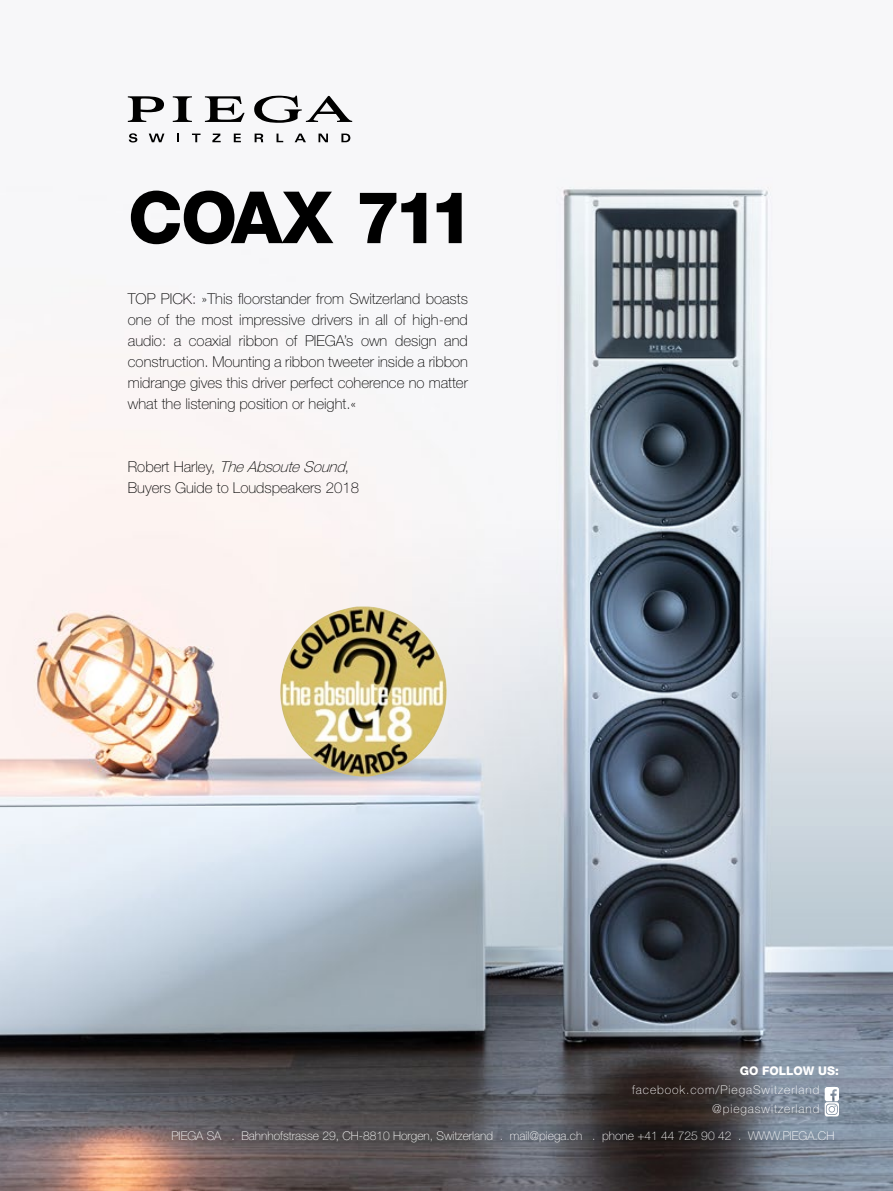
<style>
.page{position:relative;width:893px;height:1191px;background:#fff}
.page>*{position:absolute;margin:0;border:0;box-sizing:border-box;transform-origin:0 0}
.t1{font:800 72px "Helvetica Neue LT Std";letter-spacing:-.08em;color:#000}
.t2{font:100 15px/21px "Helvetica Neue LT Std";color:#000;text-align:justify}
.t3{font:100 12px "Helvetica Neue LT Std";color:#fff}
.t4{font:100 12px/19px "Helvetica Neue LT Std";letter-spacing:.08em;color:#fff;text-align:right}
.t5{font:800 12px "Helvetica Neue LT Std";color:#fff}
.s1{font-style:italic}
</style>
<div class="page">
<img style="left:0;top:95px;width:893px;height:1096px">
<svg style="left:128px;top:96px;width:36px;height:26px"></svg>
<svg style="left:173px;top:96px;width:19px;height:26px"></svg>
<svg style="left:205px;top:96px;width:40px;height:26px"></svg>
<svg style="left:253px;top:96px;width:99px;height:27px"></svg>
<svg style="left:129px;top:133px;width:8px;height:9px"></svg>
<svg style="left:149px;top:134px;width:15px;height:8px"></svg>
<svg style="left:177px;top:134px;width:2px;height:8px"></svg>
<svg style="left:192px;top:134px;width:9px;height:8px"></svg>
<svg style="left:212px;top:134px;width:9px;height:8px"></svg>
<svg style="left:234px;top:134px;width:7px;height:8px"></svg>
<svg style="left:255px;top:134px;width:8px;height:8px"></svg>
<svg style="left:277px;top:134px;width:6px;height:8px"></svg>
<svg style="left:295px;top:134px;width:11px;height:8px"></svg>
<svg style="left:318px;top:134px;width:10px;height:8px"></svg>
<svg style="left:341px;top:134px;width:9px;height:8px"></svg>
<svg style="left:825px;top:1087px;width:14px;height:29px"></svg>
<img style="left:272px;top:606px;width:183px;height:172px">
<h1 class="t1" style="left:128px;top:175px;width:348px">COAX 711</h1>
<p class="t2" style="left:128px;top:288px;width:342px">TOP PICK: »This floorstander from Switzerland boasts one of the most impressive drivers in all of high-end audio: a coaxial ribbon of PIEGA’s own design and construction. Mounting a ribbon tweeter inside a ribbon midrange gives this driver perfect coherence no matter what the listening position or height.«</p>
<p class="t2" style="left:128px;top:456px;width:233px">R o b e rt H a r l e y , <span class="s1">TheAbsouteSound</span>,<br>Buyers Guide to Loudspeakers 2018</p>
<p class="t5" style="left:740px;top:1063px;width:101px">GO FOLLOW US:</p>
<p class="t4" style="left:632px;top:1080px;width:189px">facebook.com/PiegaSwitzerland @piegaswitzerland</p>
<p class="t3" style="left:172px;top:1129px;width:664px">PIEGA SA . Bahnhofstrasse 29, CH-8810 Horgen, Switzerland . mail@piega.ch . phone +41 44 725 90 42 . WWW.PIEGA.CH</p>
</div>
